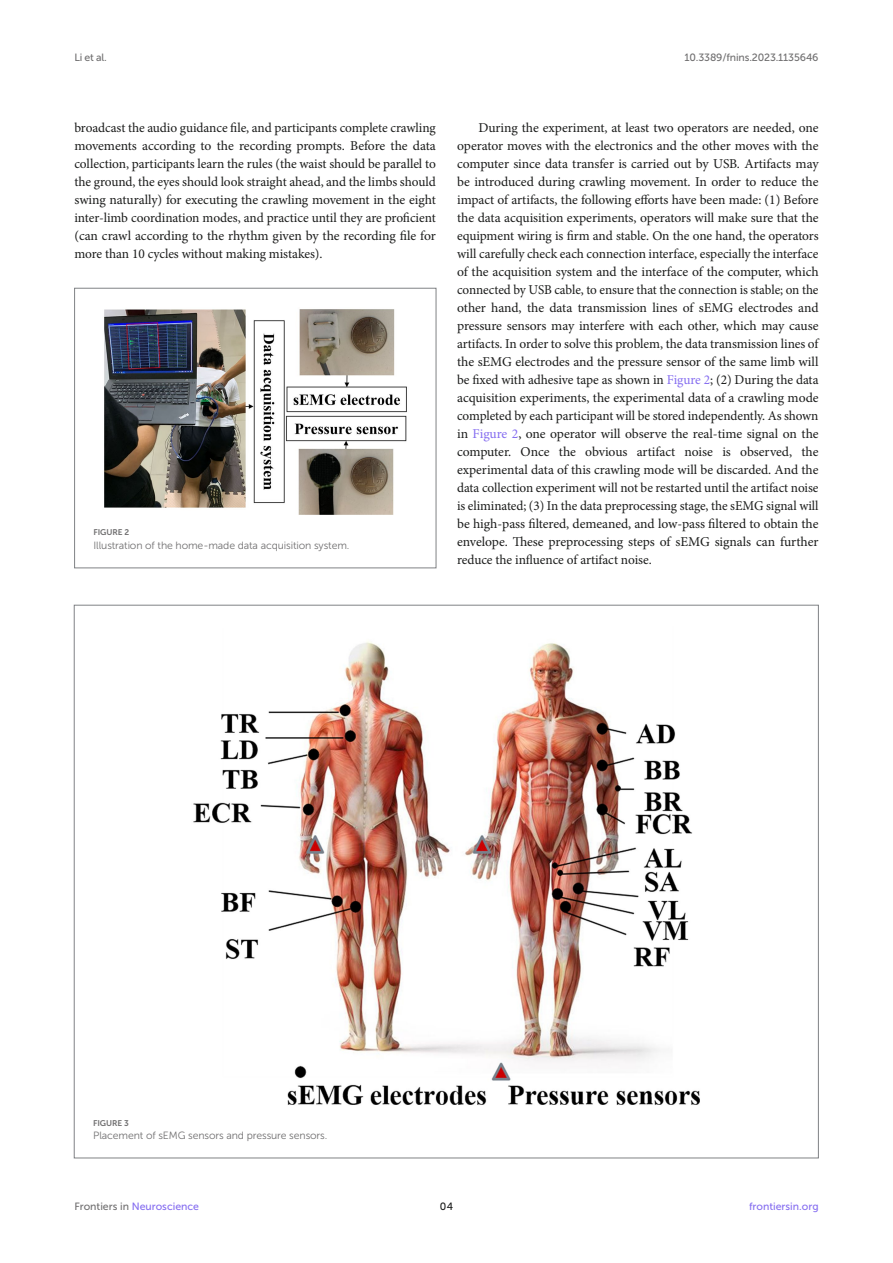
<style>
.page{position:relative;width:893px;height:1263px;background:#fff}
.page>*{position:absolute;margin:0;border:0;box-sizing:border-box;transform-origin:0 0}
.TEXT{font:13.5px/18px "Minion Pro";letter-spacing:-.005em;color:#1b1c1b;text-align:justify}
.FIG_LEG{font:10.5px "Museo Sans 300";letter-spacing:-.01em;color:#706f70}
.t1{font:10.5px "Museo Sans 500";color:#856df0}
.t2{font:10.5px "Museo Sans 500";letter-spacing:-.015em;color:#706f70}
.t3{font:10.5px "Museo Sans 500";color:#1b1c1b}
.FIG_HD{font:8.25px "Museo Sans 700";letter-spacing:-.01em;color:#706f70}
.s1{color:#856df0}
.s2{color:#706f70}
</style>
<div class="page">
<img style="left:193px;top:641px;width:507px;height:464px">
<img style="left:104px;top:309px;width:303px;height:206px">
<div style="left:74px;top:288px;width:362px;height:280px;border:1px solid #808285"></div>
<p class="t2" style="left:74px;top:51px;width:34px">Li et al.</p>
<p class="t2" style="left:685px;top:51px;width:135px">10.3389/fnins.2023.1135646</p>
<p class="TEXT" style="left:74px;top:119px;width:363px">broadcast the audio guidance file, and participants complete crawling movements according to the recording prompts. Before the data collection, participants learn the rules (the waist should be parallel to the ground, the eyes should look straight ahead, and the limbs should swing naturally) for executing the crawling movement in the eight inter-limb coordination modes, and practice until they are proficient (can crawl according to the rhythm given by the recording file for more than 10 cycles without making mistakes).</p>
<p class="TEXT" style="left:457px;top:119px;width:363px;text-indent:21px">During the experiment, at least two operators are needed, one operator moves with the electronics and the other moves with the computer since data transfer is carried out by USB. Artifacts may be introduced during crawling movement. In order to reduce the impact of artifacts, the following efforts have been made: (1) Before the data acquisition experiments, operators will make sure that the equipment wiring is firm and stable. On the one hand, the operators will carefully check each connection interface, especially the interface of the acquisition system and the interface of the computer, which connected by USB cable, to ensure that the connection is stable; on the other hand, the data transmission lines of sEMG electrodes and pressure sensors may interfere with each other, which may cause artifacts. In order to solve this problem, the data transmission lines of the sEMG electrodes and the pressure sensor of the same limb will be fixed with adhesive tape as shown in <span class="s1">Figure 2</span>; (2) During the data acquisition experiments, the experimental data of a crawling mode completed by each participant will be stored independently. As shown in <span class="s1">Figure 2</span>, one operator will observe the real-time signal on the computer. Once the obvious artifact noise is observed, the experimental data of this crawling mode will be discarded. And the data collection experiment will not be restarted until the artifact noise is eliminated; (3) In the data preprocessing stage, the sEMG signal will be high-pass filtered, demeaned, and low-pass filtered to obtain the envelope. These preprocessing steps of sEMG signals can further reduce the influence of artifact noise.</p>
<p class="FIG_HD" style="left:94px;top:528px;width:37px">FIGURE 2</p>
<p class="FIG_LEG" style="left:94px;top:540px;width:257px">Illustration of the home-made data acquisition system.</p>
<p class="FIG_HD" style="left:93px;top:1118px;width:37px">FIGURE 3</p>
<p class="FIG_LEG" style="left:93px;top:1130px;width:236px">Placement of sEMG sensors and pressure sensors.</p>
<p class="t1" style="left:74px;top:1200px;width:126px"><span class="s2">Frontiers in</span> Neuroscience</p>
<p class="t3" style="left:440px;top:1200px;width:15px">04</p>
<p class="t1" style="left:749px;top:1200px;width:71px">frontiersin.org</p>
</div>
